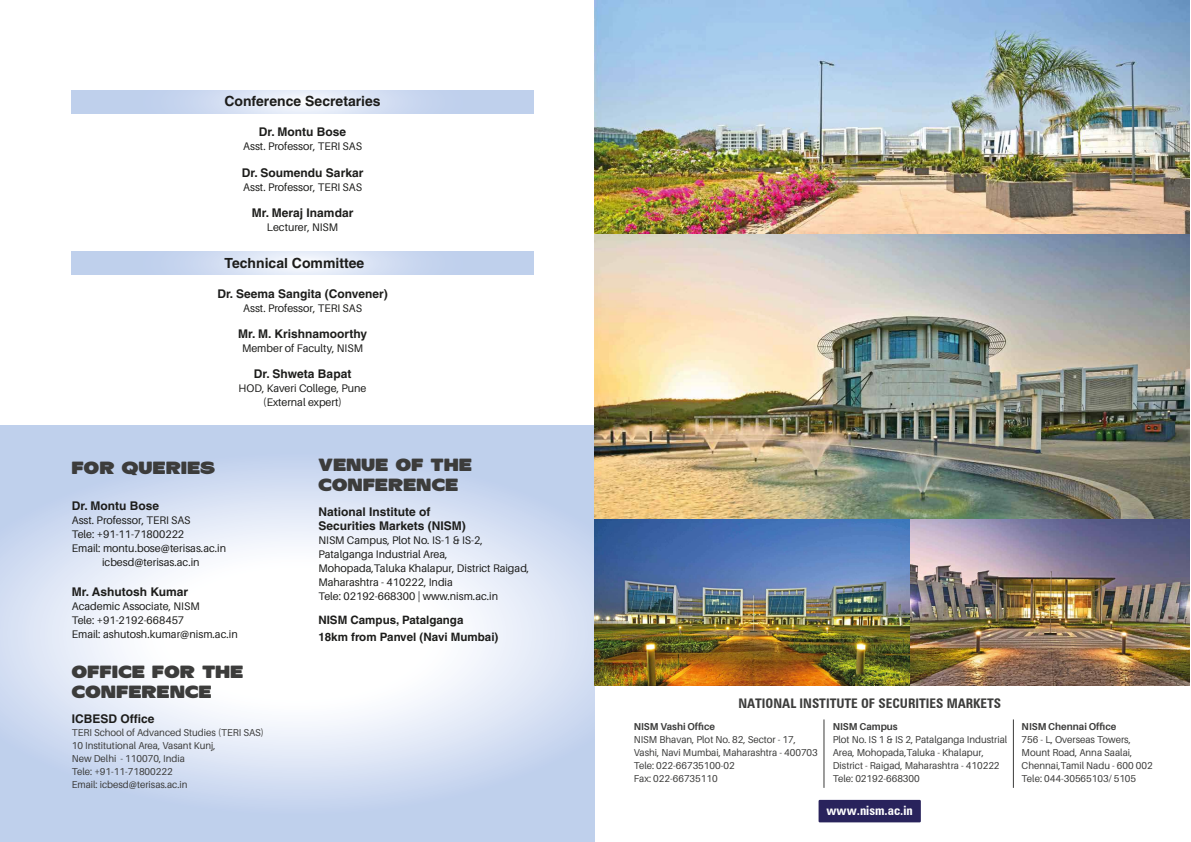
<style>
.page{position:relative;width:1191px;height:842px;background:#fff}
.page>*{position:absolute;margin:0;border:0;box-sizing:border-box;transform-origin:0 0}
.t1{font:18px/20px "Resot Yg PERSONALUSE";letter-spacing:.03em;color:#3c3c3b}
.t2{font:700 14px "Helvetica";color:#1d1d1b}
.t3{font:700 condensed 13.2px "Zurich BT";color:#3c3c3b}
.t4{font:700 condensed 12.8px "Zurich BT";color:#fff}
.t5{font:700 12px/14px "Helvetica";color:#1d1d1b}
.t6{font:700 11.6px/16.2px "Helvetica";color:#1d1d1b}
.t7{font:11px/14px "Aileron";color:#1d1d1b}
.t8{font:10px/13px "Aileron";color:#3c3c3b}
.t9{font:700 10px "Aileron";color:#3c3c3b}
</style>
<div class="page">
<svg style="left:0;top:425px;width:594px;height:417px"></svg>
<div style="left:818px;top:800px;width:102px;height:22px;background:#29235c"></div>
<svg style="left:72px;top:90px;width:461px;height:23px;background:#cedbf1"></svg>
<svg style="left:72px;top:251px;width:461px;height:24px;background:#cedbf1"></svg>
<img style="left:594px;top:0;width:595px;height:520px">
<img style="left:594px;top:520px;width:595px;height:165px">
<hr style="left:823px;top:719px;width:1px;height:69px;background:#3c3c3b">
<hr style="left:1013px;top:719px;width:1px;height:69px;background:#3c3c3b">
<p class="t2" style="left:224px;top:93px;width:158px">Conference Secretaries</p>
<p class="t5" style="left:259px;top:125px;width:89px">Dr. Montu Bose</p>
<p class="t7" style="left:243px;top:140px;width:120px">Asst. Professor, TERI SAS</p>
<p class="t5" style="left:242px;top:165px;width:123px">Dr. Soumendu Sarkar</p>
<p class="t7" style="left:243px;top:180px;width:120px">Asst. Professor, TERI SAS</p>
<p class="t5" style="left:252px;top:205px;width:103px">Mr. Meraj Inamdar</p>
<p class="t7" style="left:267px;top:220px;width:73px">Lecturer, NISM</p>
<p class="t2" style="left:224px;top:254px;width:141px">Technical Committee</p>
<p class="t5" style="left:217px;top:286px;width:172px">Dr. Seema Sangita (Convener)</p>
<p class="t7" style="left:243px;top:301px;width:120px">Asst. Professor, TERI SAS</p>
<p class="t5" style="left:238px;top:326px;width:130px">Mr. M. Krishnamoorthy</p>
<p class="t7" style="left:242px;top:341px;width:123px">Member of Faculty, NISM</p>
<p class="t5" style="left:254px;top:367px;width:99px">Dr. Shweta Bapat</p>
<p class="t7" style="left:239px;top:381px;width:129px;text-align:center">HOD, Kaveri College, Pune (External expert)</p>
<h1 class="t1" style="left:72px;top:458px;width:145px">FOR QUERIES</h1>
<p class="t5" style="left:72px;top:498px;width:89px">Dr. Montu Bose</p>
<p class="t7" style="left:72px;top:513px;width:120px">Asst. Professor, TERI SAS</p>
<p class="t7" style="left:72px;top:527px;width:114px">Tele: +91-11-71800222</p>
<p class="t7" style="left:72px;top:541px;width:156px">Email: montu.bose@terisas.ac.in</p>
<p class="t7" style="left:102px;top:555px;width:99px">icbesd@terisas.ac.in</p>
<p class="t5" style="left:72px;top:584px;width:118px">Mr. Ashutosh Kumar</p>
<p class="t7" style="left:72px;top:599px;width:167px">Academic Associate, NISM<br>Tele: +91-2192-668457<br>Email: ashutosh.kumar@nism.ac.in</p>
<h1 class="t1" style="left:72px;top:662px;width:173px">OFFICE FOR THE<br>CONFERENCE</h1>
<p class="t5" style="left:72px;top:711px;width:84px">ICBESD Office</p>
<p class="t8" style="left:72px;top:726px;width:194px">TERI School of Advanced Studies (TERI SAS)<br>10 Institutional Area, Vasant Kunj,<br>New Delhi - 110070, India<br>Tele: +91-11-71800222<br>Email: icbesd@terisas.ac.in</p>
<h1 class="t1" style="left:318px;top:455px;width:155px">VENUE OF THE<br>CONFERENCE</h1>
<p class="t5" style="left:318px;top:505px;width:149px">National Institute of<br>Securities Markets (NISM)</p>
<p class="t7" style="left:318px;top:533px;width:212px">NISM Campus, Plot No. IS-1 &amp; IS-2, Patalganga Industrial Area, Mohopada,Taluka Khalapur, District Raigad, Maharashtra - 410222, India<br>Tele: 02192-668300 | www.nism.ac.in</p>
<p class="t6" style="left:318px;top:612px;width:181px">NISM Campus, Patalganga<br>18km from Panvel (Navi Mumbai)</p>
<p class="t3" style="left:738px;top:696px;width:264px">NATIONAL INSTITUTE OF SECURITIES MARKETS</p>
<p class="t9" style="left:633px;top:721px;width:83px">NISM Vashi Office</p>
<p class="t8" style="left:633px;top:733px;width:186px">NISM Bhavan, Plot No. 82, Sector - 17,<br>Vashi, Navi Mumbai, Maharashtra - 400703<br>Tele: 022-66735100-02<br>Fax: 022-66735110</p>
<p class="t9" style="left:832px;top:721px;width:66px">NISM Campus</p>
<p class="t8" style="left:832px;top:733px;width:176px">Plot No. IS 1 &amp; IS 2, Patalganga Industrial Area, Mohopada,Taluka - Khalapur, District - Raigad, Maharashtra - 410222<br>Tele: 02192-668300</p>
<p class="t4" style="left:826px;top:803px;width:88px">www.nism.ac.in</p>
<p class="t9" style="left:1021px;top:721px;width:96px">NISM Chennai Office</p>
<p class="t8" style="left:1021px;top:733px;width:133px">756 - L, Overseas Towers,<br>Mount Road, Anna Saalai,<br>Chennai,Tamil Nadu - 600 002<br>Tele: 044-30565103/ 5105</p>
</div>
